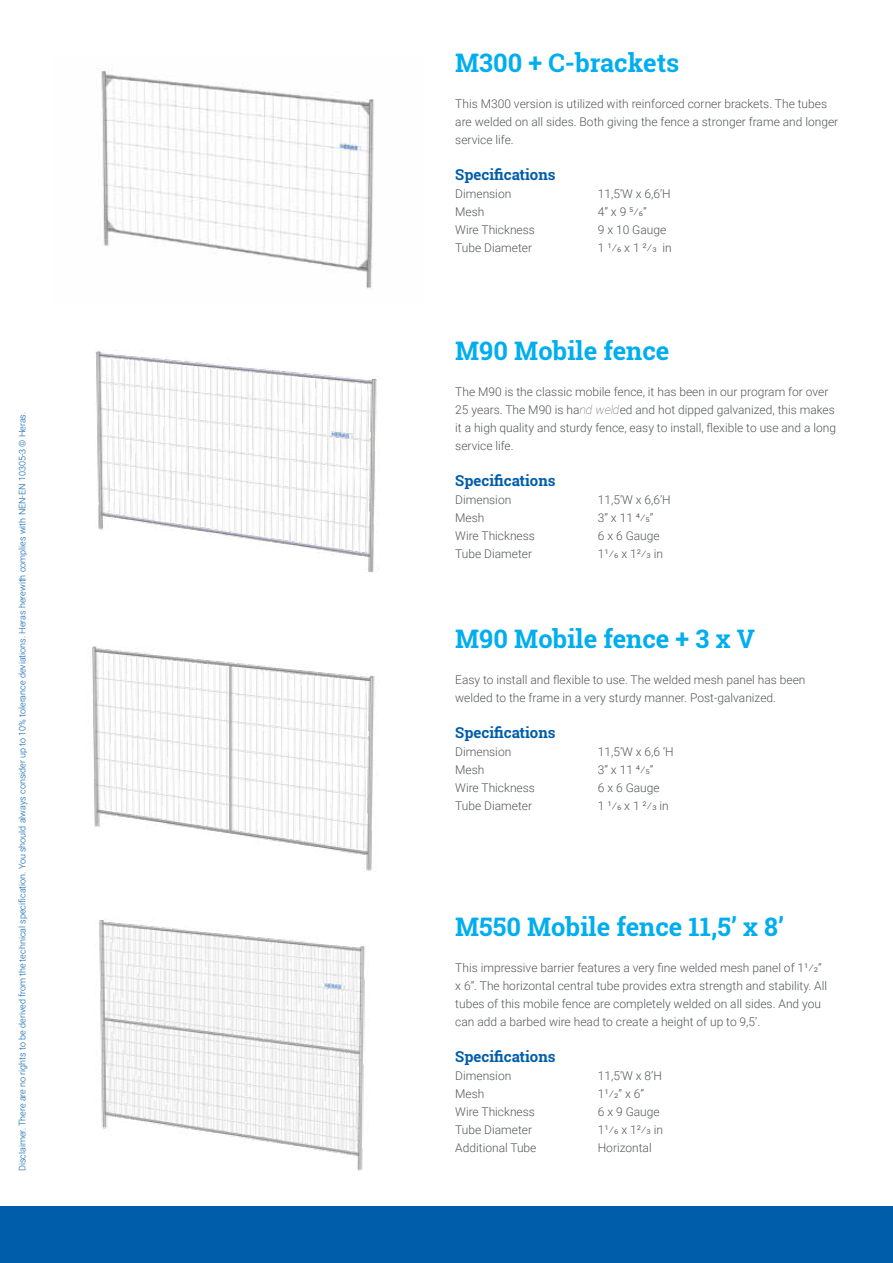
<style>
.page{position:relative;width:893px;height:1263px;background:#fff}
.page>*{position:absolute;margin:0;border:0;box-sizing:border-box;transform-origin:0 0}
.t1{font:700 25.5px "Roboto Slab";color:#00aeef}
.t2{font:700 15px "Roboto Slab";color:#005daa}
.t3{font:300 12px/18px "Roboto";color:#54565b}
.t4{font:300 12px/18px "Roboto";color:#54565a}
.t5{font:300 9px "Roboto";color:#005daa}
.s1{font-weight:100;font-style:italic}
</style>
<div class="page">
<div style="left:0;top:1206px;width:893px;height:57px;background:#005daa"></div>
<img style="left:99px;top:919px;width:266px;height:252px">
<img style="left:95px;top:350px;width:282px;height:224px">
<img style="left:89px;top:646px;width:286px;height:225px">
<img style="left:101px;top:70px;width:273px;height:220px">
<p class="t5" style="left:16px;top:1171px;width:761px;rotate:-90deg">Disclaimer. There are no rights to be derived from the technical specification. You should always consider up to 10% tolerance deviations. Heras herewith complies with NEN-EN 10305-3 © Heras.</p>
<h1 class="t1" style="left:455px;top:45px;width:226px">M300 + C-brackets</h1>
<p class="t4" style="left:455px;top:94px;width:384px">This M300 version is utilized with reinforced corner brackets. The tubes are welded on all sides. Both giving the fence a stronger frame and longer service life.</p>
<p class="t2" style="left:455px;top:164px;width:102px">Specifications</p>
<p class="t3" style="left:455px;top:184px;width:58px">Dimension</p>
<p class="t3" style="left:598px;top:184px;width:75px">11,5’W x 6,6’H</p>
<p class="t3" style="left:455px;top:202px;width:31px">Mesh</p>
<p class="t3" style="left:598px;top:202px;width:51px">4” x 9 5/6”</p>
<p class="t3" style="left:455px;top:220px;width:81px">Wire Thickness</p>
<p class="t3" style="left:598px;top:220px;width:70px">9 x 10 Gauge</p>
<p class="t3" style="left:455px;top:238px;width:78px">Tube Diameter</p>
<p class="t3" style="left:598px;top:238px;width:75px">1 1/6 x 1 2/3 in</p>
<h1 class="t1" style="left:455px;top:333px;width:216px">M90 Mobile fence</h1>
<p class="t3" style="left:455px;top:382px;width:382px">The M90 is the classic mobile fence, it has been in our program for over 25 years. The M90 is ha<span class="s1">nd weld</span>ed and hot dipped galvanized, this makes it a high quality and sturdy fence, easy to install, flexible to use and a long service life.</p>
<p class="t2" style="left:455px;top:470px;width:102px">Specifications</p>
<p class="t3" style="left:455px;top:490px;width:58px">Dimension</p>
<p class="t3" style="left:598px;top:490px;width:75px">11,5’W x 6,6’H</p>
<p class="t3" style="left:455px;top:508px;width:31px">Mesh</p>
<p class="t3" style="left:598px;top:508px;width:57px">3” x 11 4/5”</p>
<p class="t3" style="left:455px;top:526px;width:81px">Wire Thickness</p>
<p class="t3" style="left:598px;top:526px;width:63px">6 x 6 Gauge</p>
<p class="t3" style="left:455px;top:544px;width:78px">Tube Diameter</p>
<p class="t3" style="left:598px;top:544px;width:67px">11/6 x 12/3 in</p>
<h1 class="t1" style="left:455px;top:621px;width:301px">M90 Mobile fence + 3 x V</h1>
<p class="t3" style="left:455px;top:670px;width:352px">Easy to install and flexible to use. The welded mesh panel has been welded to the frame in a very sturdy manner. Post-galvanized.</p>
<p class="t2" style="left:455px;top:722px;width:102px">Specifications</p>
<p class="t3" style="left:455px;top:742px;width:58px">Dimension</p>
<p class="t3" style="left:598px;top:742px;width:77px">11,5’W x 6,6 ‘H</p>
<p class="t3" style="left:455px;top:760px;width:31px">Mesh</p>
<p class="t3" style="left:598px;top:760px;width:57px">3” x 11 4/5”</p>
<p class="t3" style="left:455px;top:778px;width:81px">Wire Thickness</p>
<p class="t3" style="left:598px;top:778px;width:63px">6 x 6 Gauge</p>
<p class="t3" style="left:455px;top:796px;width:78px">Tube Diameter</p>
<p class="t3" style="left:598px;top:796px;width:73px">1 1/6 x 1 2/3 in</p>
<h1 class="t1" style="left:455px;top:909px;width:330px">M550 Mobile fence 11,5’ x 8’</h1>
<p class="t3" style="left:455px;top:958px;width:373px">This impressive barrier features a very fine welded mesh panel of 11/2” x 6”. The horizontal central tube provides extra strength and stability. All tubes of this mobile fence are completely welded on all sides. And you can add a barbed wire head to create a height of up to 9,5’.</p>
<p class="t2" style="left:455px;top:1046px;width:102px">Specifications</p>
<p class="t3" style="left:455px;top:1066px;width:58px">Dimension</p>
<p class="t3" style="left:598px;top:1066px;width:66px">11,5’W x 8’H</p>
<p class="t3" style="left:455px;top:1084px;width:31px">Mesh</p>
<p class="t3" style="left:598px;top:1084px;width:48px">11/2” x 6”</p>
<p class="t3" style="left:455px;top:1102px;width:81px">Wire Thickness</p>
<p class="t3" style="left:598px;top:1102px;width:63px">6 x 9 Gauge</p>
<p class="t3" style="left:455px;top:1120px;width:78px">Tube Diameter</p>
<p class="t3" style="left:598px;top:1120px;width:67px">11/6 x 12/3 in</p>
<p class="t3" style="left:455px;top:1138px;width:83px">Additional Tube</p>
<p class="t3" style="left:598px;top:1138px;width:55px">Horizontal</p>
</div>
